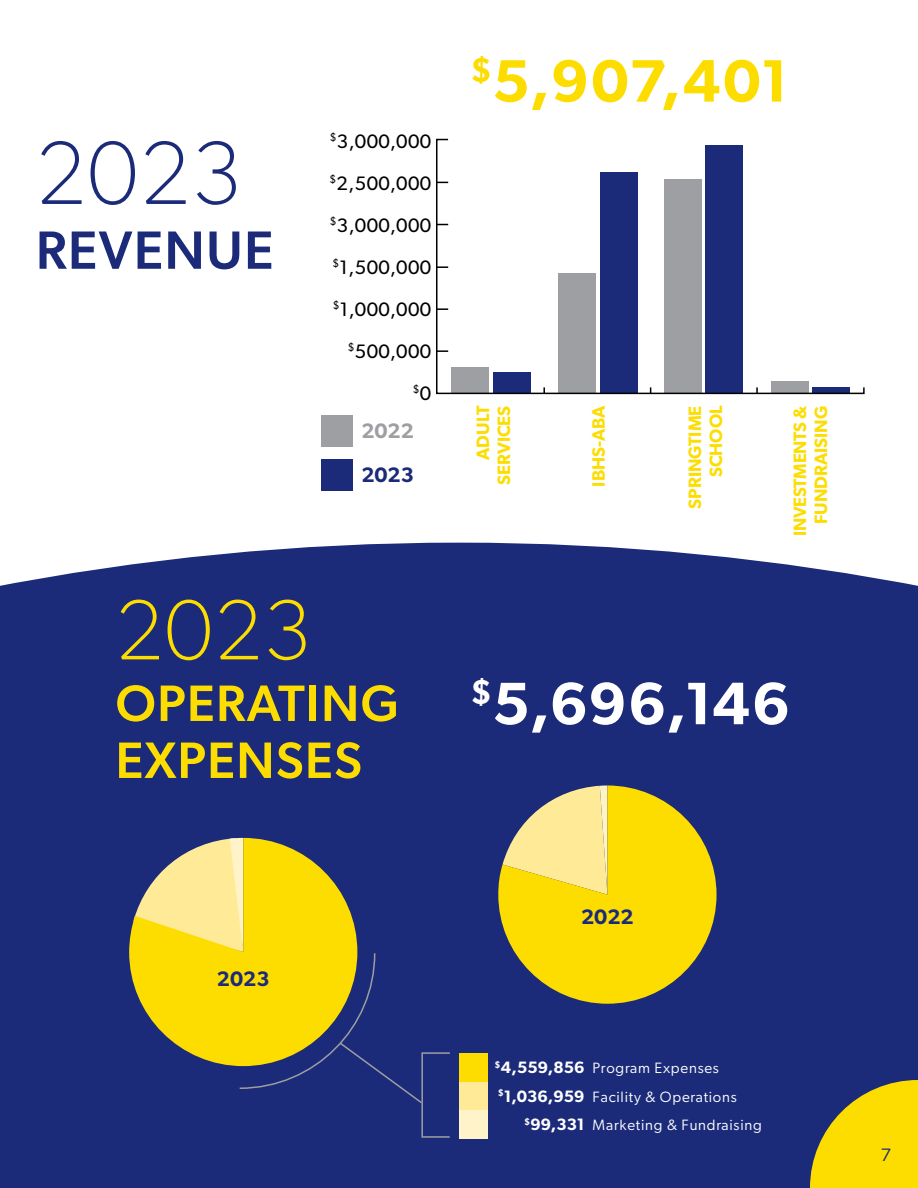
<style>
.page{position:relative;width:918px;height:1188px;background:#fff}
.page>*{position:absolute;margin:0;border:0;box-sizing:border-box;transform-origin:0 0}
.t1{font:100 90px "Gibson";color:#1b2b79}
.t2{font:100 85.5px "Gibson";color:#fddd00}
.t3{font:600 60px "Gibson";letter-spacing:.02em;color:#fddd00}
.t4{font:600 60px "Gibson";letter-spacing:.025em;color:#fff}
.t5{font:500 54px "Gibson";letter-spacing:.025em;color:#1b2b79}
.t6{font:500 51.3px/57px "Gibson";letter-spacing:.025em;color:#fddd00}
.t7{font:600 21px "Gibson";color:#1b2b79}
.t8{font:600 21px "Gibson";color:#9d9fa2}
.t9{font:19.5px/42px "Gibson";letter-spacing:.025em;color:#000;text-align:right}
.t10{font:600 18px/21px "Gibson";color:#fddd00;text-align:right}
.t11{font:18px "Gibson";color:#1b2b79}
.t12{font:15px "Gibson";letter-spacing:.05em;color:#fff}
.t13{font:11.4px "Gibson";color:#000}
.s1{font-size:19.5px}
.s2{font-weight:600;font-size:16.5px}
</style>
<div class="page">
<div style="left:0;top:543px;width:918px;height:645px;background:#1b2b79"></div>
<div style="left:321px;top:415px;width:32px;height:32px;background:#9d9fa2"></div>
<div style="left:321px;top:459px;width:32px;height:32px;background:#1b2b79"></div>
<div style="left:459px;top:1053px;width:28px;height:29px;background:#fddd00"></div>
<div style="left:459px;top:1082px;width:28px;height:28px;background:#ffeb97"></div>
<div style="left:459px;top:1110px;width:28px;height:29px;background:#fff4c9"></div>
<div style="left:421px;top:1052px;width:30px;height:86px;border:2px solid #9d9fa2"></div>
<svg style="left:810px;top:1080px;width:108px;height:108px;background:#cbb51a"></svg>
<svg style="left:129px;top:838px;width:5px;height:228px"></svg>
<svg style="left:498px;top:786px;width:219px;height:218px;background:#cbb833"></svg>
<svg style="left:436px;top:138px;width:429px;height:257px"></svg>
<svg style="left:436px;top:182px;width:12px;height:1px"></svg>
<svg style="left:436px;top:224px;width:12px;height:1px"></svg>
<svg style="left:436px;top:266px;width:12px;height:2px"></svg>
<svg style="left:436px;top:308px;width:12px;height:2px"></svg>
<svg style="left:436px;top:350px;width:12px;height:2px"></svg>
<svg style="left:543px;top:387px;width:2px;height:6px"></svg>
<svg style="left:756px;top:387px;width:2px;height:6px"></svg>
<svg style="left:134px;top:838px;width:290px;height:267px;background:#928a49"></svg>
<h1 class="t1" style="left:36px;top:119px;width:207px">2023</h1>
<h3 class="t5" style="left:36px;top:218px;width:239px">REVENUE</h3>
<h3 class="t9" style="left:330px;top:120px;width:103px"><sup>$</sup>3,000,000 <sup>$</sup>2,500,000 <sup>$</sup>3,000,000 <sup>$</sup>1,500,000 <sup>$</sup>1,000,000 <sup>$</sup>500,000</h3>
<p class="t13" style="left:413px;top:382px;width:20px">$<span class="s1">0</span></p>
<h3 class="t8" style="left:361px;top:418px;width:54px">2022</h3>
<h3 class="t7" style="left:361px;top:463px;width:54px">2023</h3>
<h3 class="t3" style="left:470px;top:45px;width:320px"><sup>$</sup>5,907,401</h3>
<p class="t10" style="left:588px;top:487px;width:83px;rotate:-90deg">IBHS-ABA</p>
<p class="t10" style="left:472px;top:485px;width:81px;rotate:-90deg">ADULT<br>SERVICES</p>
<p class="t10" style="left:684px;top:509px;width:104px;rotate:-90deg">SPRINGTIME<br>SCHOOL</p>
<p class="t10" style="left:789px;top:536px;width:132px;rotate:-90deg">INVESTMENTS &amp;<br>FUNDRAISING</p>
<h2 class="t2" style="left:116px;top:578px;width:197px">2023</h2>
<h3 class="t6" style="left:116px;top:674px;width:285px">OPERATING<br>EXPENSES</h3>
<h3 class="t4" style="left:470px;top:668px;width:321px"><sup>$</sup>5,696,146</h3>
<h3 class="t7" style="left:217px;top:966px;width:54px">2023</h3>
<h3 class="t7" style="left:581px;top:904px;width:54px">2022</h3>
<p class="t12" style="left:495px;top:1059px;width:226px"><sup>$</sup><span class="s2">4,559,856</span> Program Expenses</p>
<p class="t12" style="left:498px;top:1088px;width:241px"><sup>$</sup><span class="s2">1,036,959</span> Facility &amp; Operations</p>
<p class="t12" style="left:524px;top:1116px;width:239px"><sup>$</sup><span class="s2">99,331</span> Marketing &amp; Fundraising</p>
<p class="t11" style="left:881px;top:1144px;width:12px">7</p>
</div>
